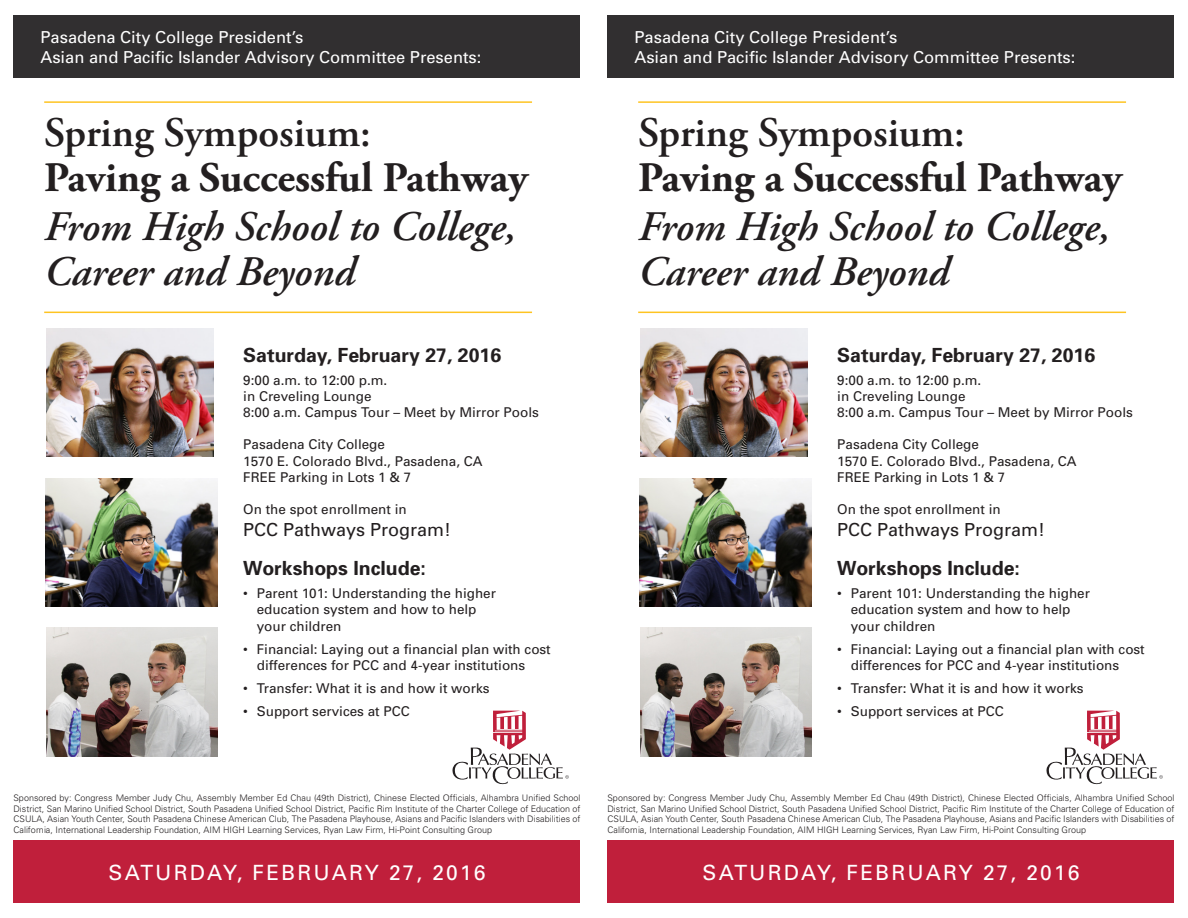
<style>
.page{position:relative;width:1188px;height:918px;background:#fff}
.page>*{position:absolute;margin:0;border:0;box-sizing:border-box;transform-origin:0 0}
.t1{font:italic 600 42px/45px "Adobe Garamond Pro";color:#231f20}
.t2{font:700 42px "Adobe Garamond Pro";color:#231f20}
.t3{font:600 42px "Adobe Garamond Pro";color:#231f20}
.t4{font:21px "Univers";letter-spacing:.1em;color:#fff}
.t5{font:700 19.5px "Univers";color:#231f20}
.t6{font:18px "Univers";color:#231f20}
.t7{font:16.5px/19.8px "Univers";color:#fff}
.t8{font:13.5px/16.2px "Univers";color:#231f20}
.t9{font:300 9px/10.8px "Univers";color:#231f20;text-align:justify}
</style>
<div class="page">
<img style="left:46px;top:628px;width:171px;height:128px">
<img style="left:46px;top:478px;width:171px;height:128px">
<img style="left:47px;top:328px;width:167px;height:129px">
<hr style="left:44px;top:312px;width:488px;height:1px;background:#fec422">
<hr style="left:44px;top:101px;width:488px;height:2px;background:#fec422">
<svg style="left:452px;top:711px;width:117px;height:74px"></svg>
<div style="left:14px;top:15px;width:566px;height:62px;background:#312f30"></div>
<div style="left:14px;top:841px;width:566px;height:62px;background:#c01f3b"></div>
<img style="left:640px;top:628px;width:171px;height:128px">
<img style="left:640px;top:478px;width:171px;height:128px">
<img style="left:641px;top:328px;width:167px;height:129px">
<hr style="left:638px;top:312px;width:488px;height:1px;background:#fec422">
<hr style="left:638px;top:101px;width:488px;height:2px;background:#fec422">
<svg style="left:1046px;top:711px;width:117px;height:74px"></svg>
<div style="left:608px;top:15px;width:566px;height:62px;background:#312f30"></div>
<div style="left:608px;top:841px;width:566px;height:62px;background:#c01f3b"></div>
<h3 class="t7" style="left:40px;top:27px;width:442px">Pasadena City College President’s<br>Asian and Pacific Islander Advisory Committee Presents:</h3>
<h1 class="t3" style="left:44px;top:108px;width:328px">Spring Symposium:</h1>
<h1 class="t2" style="left:44px;top:153px;width:486px">Paving a Successful Pathway</h1>
<h1 class="t1" style="left:44px;top:206px;width:473px">From High School to College,<br>Career and Beyond</h1>
<h3 class="t5" style="left:243px;top:342px;width:259px">Saturday, February 27, 2016</h3>
<h3 class="t8" style="left:243px;top:371px;width:297px">9:00 a.m. to 12:00 p.m.<br>in Creveling Lounge<br>8:00 a.m. Campus Tour – Meet by Mirror Pools</h3>
<h3 class="t8" style="left:243px;top:436px;width:241px">Pasadena City College<br>1570 E. Colorado Blvd., Pasadena, CA<br>FREE Parking in Lots 1 &amp; 7</h3>
<h3 class="t8" style="left:243px;top:501px;width:165px">On the spot enrollment in</h3>
<h3 class="t6" style="left:243px;top:518px;width:210px">PCC Pathways Program!</h3>
<h3 class="t5" style="left:243px;top:556px;width:184px">Workshops Include:</h3>
<h3 class="t8" style="left:257px;top:585px;width:241px;text-indent:-14px">• Parent 101: Understanding the higher education system and how to help your children</h3>
<h3 class="t8" style="left:257px;top:641px;width:296px;text-indent:-14px">• Financial: Laying out a financial plan with cost differences for PCC and 4-year institutions</h3>
<h3 class="t8" style="left:243px;top:680px;width:248px">• Transfer: What it is and how it works</h3>
<h3 class="t8" style="left:243px;top:703px;width:168px">• Support services at PCC</h3>
<h3 class="t7" style="left:634px;top:27px;width:442px">Pasadena City College President’s<br>Asian and Pacific Islander Advisory Committee Presents:</h3>
<h1 class="t3" style="left:638px;top:108px;width:328px">Spring Symposium:</h1>
<h1 class="t2" style="left:638px;top:153px;width:486px">Paving a Successful Pathway</h1>
<h1 class="t1" style="left:638px;top:206px;width:473px">From High School to College,<br>Career and Beyond</h1>
<h3 class="t5" style="left:837px;top:342px;width:259px">Saturday, February 27, 2016</h3>
<h3 class="t8" style="left:837px;top:371px;width:297px">9:00 a.m. to 12:00 p.m.<br>in Creveling Lounge<br>8:00 a.m. Campus Tour – Meet by Mirror Pools</h3>
<h3 class="t8" style="left:837px;top:436px;width:241px">Pasadena City College<br>1570 E. Colorado Blvd., Pasadena, CA<br>FREE Parking in Lots 1 &amp; 7</h3>
<h3 class="t8" style="left:837px;top:501px;width:165px">On the spot enrollment in</h3>
<h3 class="t6" style="left:837px;top:518px;width:210px">PCC Pathways Program!</h3>
<h3 class="t5" style="left:837px;top:556px;width:184px">Workshops Include:</h3>
<h3 class="t8" style="left:851px;top:585px;width:241px;text-indent:-14px">• Parent 101: Understanding the higher education system and how to help your children</h3>
<h3 class="t8" style="left:851px;top:641px;width:296px;text-indent:-14px">• Financial: Laying out a financial plan with cost differences for PCC and 4-year institutions</h3>
<h3 class="t8" style="left:837px;top:680px;width:248px">• Transfer: What it is and how it works</h3>
<h3 class="t8" style="left:837px;top:703px;width:168px">• Support services at PCC</h3>
<p class="t9" style="left:14px;top:792px;width:569px">Sponsored by: Congress Member Judy Chu, Assembly Member Ed Chau (49th District), Chinese Elected Officials, Alhambra Unified School District, San Marino Unified School District, South Pasadena Unified School District, Pacific Rim Institute of the Charter College of Education of CSULA, Asian Youth Center, South Pasadena Chinese American Club, The Pasadena Playhouse, Asians and Pacific Islanders with Disabilities of California, International Leadership Foundation, AIM HIGH Learning Services, Ryan Law Firm, Hi-Point Consulting Group</p>
<h2 class="t4" style="left:109px;top:860px;width:378px">SATURDAY, FEBRUARY 27, 2016</h2>
<p class="t9" style="left:608px;top:792px;width:569px">Sponsored by: Congress Member Judy Chu, Assembly Member Ed Chau (49th District), Chinese Elected Officials, Alhambra Unified School District, San Marino Unified School District, South Pasadena Unified School District, Pacific Rim Institute of the Charter College of Education of CSULA, Asian Youth Center, South Pasadena Chinese American Club, The Pasadena Playhouse, Asians and Pacific Islanders with Disabilities of California, International Leadership Foundation, AIM HIGH Learning Services, Ryan Law Firm, Hi-Point Consulting Group</p>
<h2 class="t4" style="left:703px;top:860px;width:378px">SATURDAY, FEBRUARY 27, 2016</h2>
</div>
